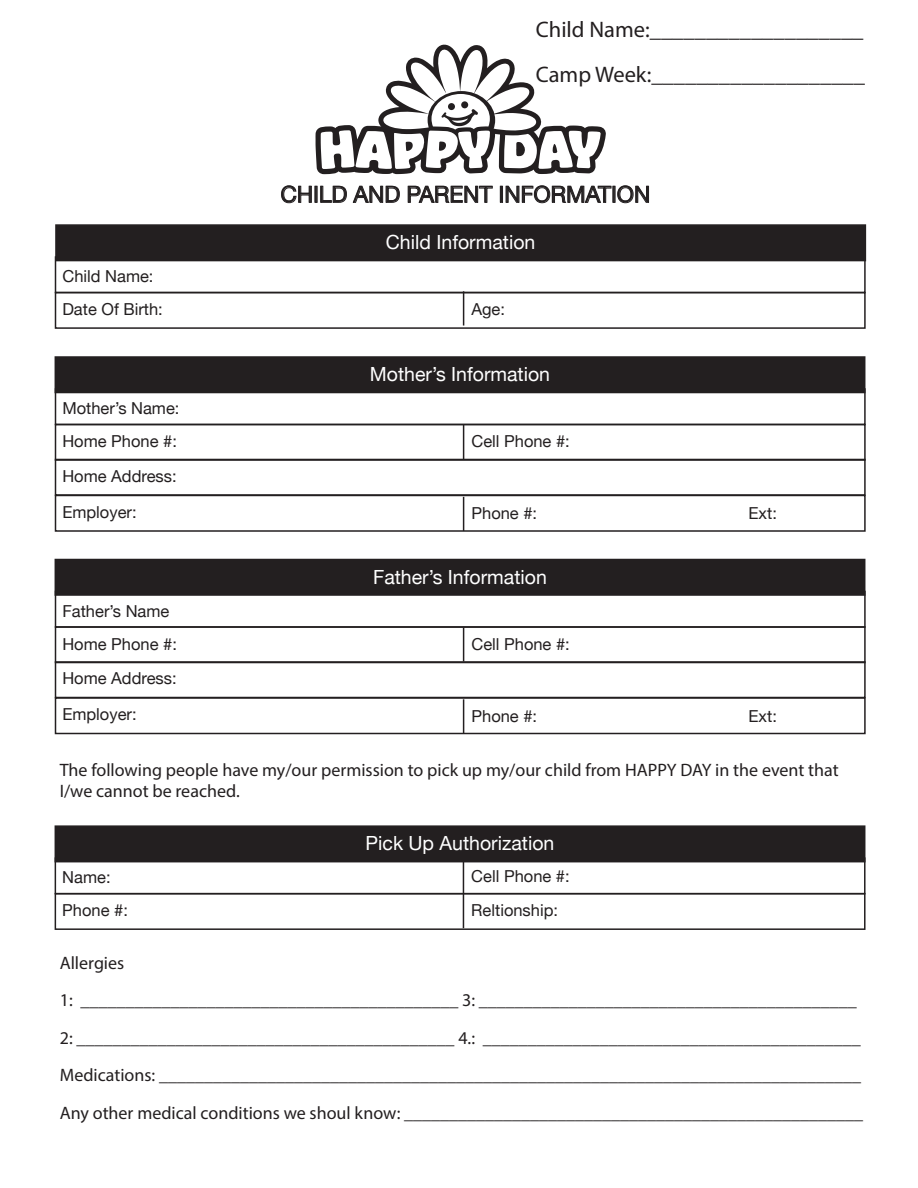
<style>
.page{position:relative;width:918px;height:1188px;background:#fff}
.page>*{position:absolute;margin:0;border:0;box-sizing:border-box;transform-origin:0 0}
.t1{font:22.5px/45px "Myriad Pro";color:#231f20}
.t2{font:22.5px "Helvetica Neue";color:#231f20}
.t3{font:19.5px "Helvetica Neue";color:#fff}
.t4{font:18px/37.5px "Myriad Pro";color:#231f20}
.t5{font:16.5px/33px "Helvetica Neue";color:#231f20}
</style>
<div class="page">
<svg style="left:281px;top:185px;width:119px;height:18px"></svg>
<svg style="left:407px;top:185px;width:86px;height:18px"></svg>
<div style="left:500px;top:186px;width:3px;height:17px;border:1px solid #231f20"></div>
<svg style="left:505px;top:185px;width:144px;height:19px"></svg>
<div style="left:55px;top:356px;width:810px;height:37px;background:#231f20;border:2px solid #231f20"></div>
<div style="left:55px;top:388px;width:811px;height:37px;border:2px solid #231f20"></div>
<div style="left:55px;top:424px;width:811px;height:37px;border:2px solid #231f20"></div>
<div style="left:55px;top:459px;width:811px;height:37px;border:2px solid #231f20"></div>
<hr style="left:463px;top:425px;width:1px;height:34px;background:#231f20">
<div style="left:55px;top:495px;width:811px;height:37px;border:2px solid #231f20"></div>
<hr style="left:463px;top:291px;width:1px;height:35px;background:#231f20">
<hr style="left:463px;top:497px;width:1px;height:34px;background:#231f20">
<div style="left:55px;top:559px;width:810px;height:37px;background:#231f20;border:2px solid #231f20"></div>
<div style="left:55px;top:626px;width:811px;height:37px;border:2px solid #231f20"></div>
<div style="left:55px;top:661px;width:811px;height:37px;border:2px solid #231f20"></div>
<hr style="left:463px;top:627px;width:1px;height:35px;background:#231f20">
<div style="left:55px;top:697px;width:811px;height:37px;border:2px solid #231f20"></div>
<hr style="left:463px;top:699px;width:1px;height:35px;background:#231f20">
<div style="left:55px;top:224px;width:811px;height:37px;background:#231f20;border:2px solid #231f20"></div>
<div style="left:55px;top:256px;width:811px;height:37px;border:2px solid #231f20"></div>
<div style="left:55px;top:292px;width:811px;height:37px;border:2px solid #231f20"></div>
<svg style="left:316px;top:44px;width:290px;height:130px"></svg>
<div style="left:55px;top:825px;width:810px;height:37px;background:#231f20;border:2px solid #231f20"></div>
<div style="left:55px;top:857px;width:811px;height:37px;border:2px solid #231f20"></div>
<div style="left:55px;top:893px;width:811px;height:37px;border:2px solid #231f20"></div>
<hr style="left:463px;top:894px;width:1px;height:34px;background:#231f20">
<hr style="left:463px;top:859px;width:1px;height:35px;background:#231f20">
<p class="t1" style="left:536px;top:7px;width:331px">Child Name:___________________<br>Camp Week:___________________</p>
<p class="t2" style="left:281px;top:178px;width:371px">CHILD AND PARENT INFORMATION</p>
<p class="t5" style="left:62px;top:261px;width:102px">Child Name:<br>Date Of Birth:</p>
<p class="t5" style="left:62px;top:393px;width:119px">Mother’s Name:<br>Home Phone #:</p>
<p class="t5" style="left:62px;top:459px;width:116px;line-height:36px">Home Address:<br>Employer:</p>
<p class="t5" style="left:62px;top:595px;width:116px">Father’s Name<br>Home Phone #:</p>
<p class="t5" style="left:62px;top:661px;width:116px;line-height:36px">Home Address:<br>Employer:</p>
<p class="t3" style="left:386px;top:228px;width:151px">Child Information</p>
<p class="t5" style="left:471px;top:294px;width:35px">Age:</p>
<p class="t3" style="left:370px;top:360px;width:182px">Mother’s Information</p>
<p class="t5" style="left:471px;top:426px;width:100px">Cell Phone #:</p>
<p class="t5" style="left:471px;top:498px;width:67px">Phone #:</p>
<p class="t5" style="left:749px;top:498px;width:30px">Ext:</p>
<p class="t3" style="left:373px;top:563px;width:175px">Father’s Information</p>
<p class="t5" style="left:471px;top:628px;width:100px">Cell Phone #:</p>
<p class="t5" style="left:471px;top:700px;width:67px">Phone #:</p>
<p class="t5" style="left:749px;top:700px;width:30px">Ext:</p>
<p class="t4" style="left:60px;top:759px;width:781px;line-height:21.6px">The following people have my/our permission to pick up my/our child from HAPPY DAY in the event that<br>I/we cannot be reached.</p>
<p class="t5" style="left:62px;top:862px;width:67px">Name:<br>Phone #:</p>
<p class="t3" style="left:366px;top:829px;width:190px">Pick Up Authorization</p>
<p class="t5" style="left:471px;top:860px;width:100px">Cell Phone #:</p>
<p class="t5" style="left:471px;top:895px;width:88px">Reltionship:</p>
<p class="t4" style="left:60px;top:944px;width:805px">Allergies<br>1: __________________________________________ 3: __________________________________________ 2: __________________________________________ 4.: __________________________________________ Medications: ______________________________________________________________________________ Any other medical conditions we shoul know: ___________________________________________________</p>
</div>
